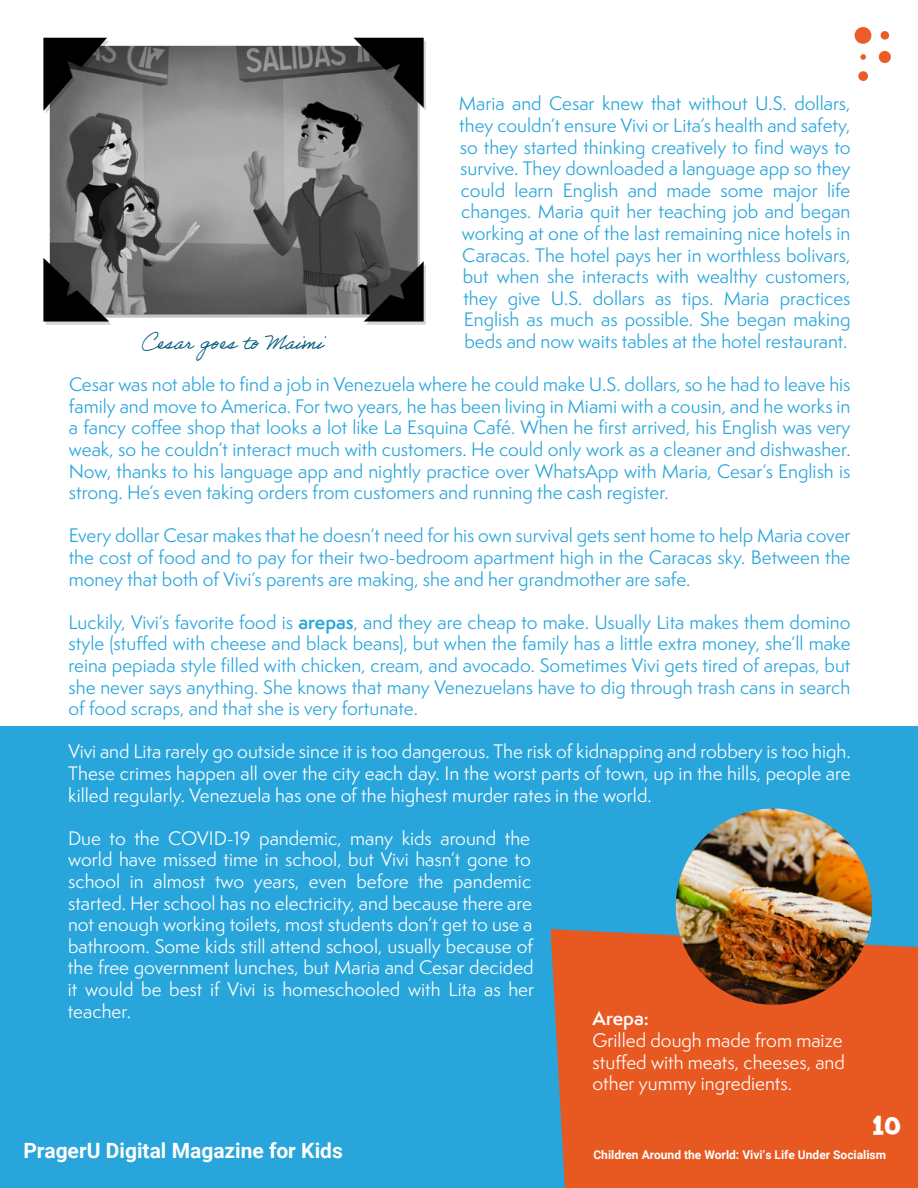
<style>
.page{position:relative;width:918px;height:1188px;background:#fff}
.page>*{position:absolute;margin:0;border:0;box-sizing:border-box;transform-origin:0 0}
.t1{font:700 27px "Chaloops";color:#fff}
.t2{font:700 21px "Roboto";color:#fff}
.t3{font:20.25px "Adobe Handwriting Ernie";color:#005980}
.t4{font:18px/21.6px "Semplicita Pro";color:#28a5db;text-align:justify}
.t5{font:18px/21.6px "Semplicita Pro";color:#fff}
.t6{font:600 18px "Semplicita Pro";color:#fff}
.t7{font:700 12px "Roboto";color:#fff}
.s1{font-weight:600}
</style>
<div class="page">
<div style="left:0;top:726px;width:918px;height:462px;background:#28a5db"></div>
<img style="left:43px;top:37px;width:383px;height:288px">
<div style="left:551px;top:929px;width:367px;height:259px;background:#e85922"></div>
<img style="left:664px;top:808px;width:220px;height:199px">
<div style="left:879px;top:51px;width:12px;height:12px;background:#eb5d27;border-radius:50%"></div>
<div style="left:858px;top:71px;width:10px;height:10px;background:#eb5d27;border-radius:50%"></div>
<div style="left:881px;top:31px;width:8px;height:9px;background:#eb5d27;border-radius:50%"></div>
<svg style="left:860px;top:54px;width:6px;height:6px"></svg>
<div style="left:855px;top:27px;width:16px;height:17px;background:#eb5d27;border-radius:50%"></div>
<p class="t4" style="left:459px;top:93px;width:393px">Maria and Cesar knew that without U.S. dollars, they couldn’t ensure Vivi or Lita’s health and safety, so they started thinking creatively to find ways to survive. They downloaded a language app so they could learn English and made some major life changes. Maria quit her teaching job and began working at one of the last remaining nice hotels in Caracas. The hotel pays her in worthless bolivars, but when she interacts with wealthy customers, they give U.S. dollars as tips. Maria practices English as much as possible. She began making beds and now waits tables at the hotel restaurant.</p>
<p class="t4" style="left:69px;top:373px;width:783px">Cesar was not able to find a job in Venezuela where he could make U.S. dollars, so he had to leave his family and move to America. For two years, he has been living in Miami with a cousin, and he works in a fancy coffee shop that looks a lot like La Esquina Café. When he first arrived, his English was very weak, so he couldn’t interact much with customers. He could only work as a cleaner and dishwasher.<br>Now, thanks to his language app and nightly practice over WhatsApp with Maria, Cesar’s English is strong. He’s even taking orders from customers and running the cash register.</p>
<p class="t4" style="left:69px;top:525px;width:783px">Every dollar Cesar makes that he doesn’t need for his own survival gets sent home to help Maria cover the cost of food and to pay for their two-bedroom apartment high in the Caracas sky. Between the money that both of Vivi’s parents are making, she and her grandmother are safe.</p>
<p class="t4" style="left:68px;top:611px;width:784px">Luckily, Vivi’s favorite food is <span class="s1">arepas</span>, and they are cheap to make. Usually Lita makes them domino style (stuffed with cheese and black beans), but when the family has a little extra money, she’ll make reina pepiada style filled with chicken, cream, and avocado. Sometimes Vivi gets tired of arepas, but she never says anything. She knows that many Venezuelans have to dig through trash cans in search of food scraps, and that she is very fortunate.</p>
<p class="t5" style="left:68px;top:741px;width:784px;text-align:justify">Vivi and Lita rarely go outside since it is too dangerous. The risk of kidnapping and robbery is too high.<br>These crimes happen all over the city each day. In the worst parts of town, up in the hills, people are killed regularly. Venezuela has one of the highest murder rates in the world.</p>
<p class="t5" style="left:68px;top:827px;width:468px">Due to the COVID-19 pandemic, many kids around the world have missed time in school, but Vivi hasn’t gone to school in almost two years, even before the pandemic started. Her school has no electricity, and because there are not enough working toilets, most students don’t get to use a bathroom. Some kids still attend school, usually because of the free government lunches, but Maria and Cesar decided it would be best if Vivi is homeschooled with Lita as her teacher.</p>
<p class="t3" style="left:141px;top:331px;width:183px">Cesar goes to Maimi</p>
<p class="t6" style="left:593px;top:1006px;width:58px">Arepa:</p>
<p class="t5" style="left:593px;top:1029px;width:254px">Grilled dough made from maize stuffed with meats, cheeses, and other yummy ingredients.</p>
<h1 class="t1" style="left:872px;top:1102px;width:30px">10</h1>
<p class="t2" style="left:23px;top:1135px;width:321px">PragerU Digital Magazine for Kids</p>
<p class="t7" style="left:593px;top:1147px;width:294px">Children Around the World: Vivi’s Life Under Socialism</p>
</div>
